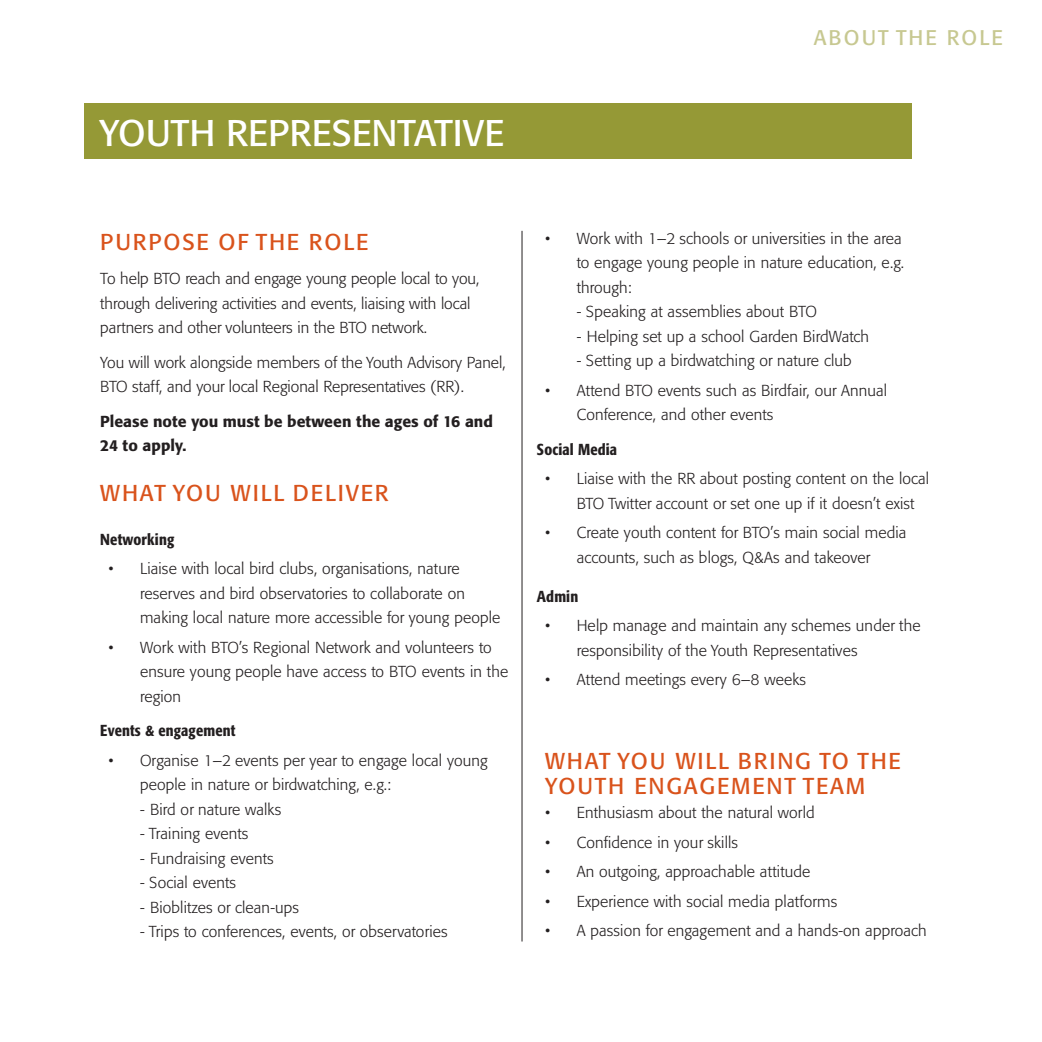
<style>
.page{position:relative;width:1042px;height:1042px;background:#fff}
.page>*{position:absolute;margin:0;border:0;box-sizing:border-box;transform-origin:0 0}
.t1{font:36.75px "Formata BQ";color:#fff}
.BTO_News-Body{font:22.75px/24.5px "Formata BQ";letter-spacing:.08em;color:#d9531c}
.t2{font:21px "Formata BQ";letter-spacing:.1em;color:#c7c891}
.BTO_News-Body-2{font:300 15.75px/24.5px "Formata BQ";letter-spacing:.01em;color:#231f20}
.BTO_News-Body-3{font:500 15.75px/24.5px "Formata BQ";color:#231f20}
.t3{font:500 condensed 15.75px "Formata BQ";letter-spacing:.01em;color:#231f20}
</style>
<div class="page">
<hr style="left:522px;top:231px;width:1px;height:710px;background:#231f20">
<div style="left:85px;top:103px;width:827px;height:56px;background:#959936"></div>
<p class="t1" style="left:100px;top:110px;width:406px">YOUTH REPRESENTATIVE</p>
<p class="t2" style="left:814px;top:25px;width:191px">ABOUT THE ROLE</p>
<p class="BTO_News-Body" style="left:100px;top:230px;width:270px">PURPOSE OF THE ROLE</p>
<p class="BTO_News-Body-2" style="left:100px;top:267px;width:381px">To help BTO reach and engage young people local to you, through delivering activities and events, liaising with local partners and other volunteers in the BTO network.</p>
<p class="BTO_News-Body-2" style="left:100px;top:350px;width:407px">You will work alongside members of the Youth Advisory Panel,<br>BTO staff, and your local Regional Representatives (RR).</p>
<p class="BTO_News-Body-3" style="left:100px;top:409px;width:394px">Please note you must be between the ages of 16 and<br>24 to apply.</p>
<p class="BTO_News-Body" style="left:100px;top:480px;width:290px">WHAT YOU WILL DELIVER</p>
<p class="t3" style="left:100px;top:530px;width:75px">Networking</p>
<p class="BTO_News-Body-2" style="left:140px;top:557px;width:362px;text-indent:-31px">• Liaise with local bird clubs, organisations, nature reserves and bird observatories to collaborate on making local nature more accessible for young people</p>
<p class="BTO_News-Body-2" style="left:140px;top:635px;width:370px;text-indent:-31px">• Work with BTO’s Regional Network and volunteers to ensure young people have access to BTO events in the region</p>
<p class="t3" style="left:100px;top:721px;width:137px">Events &amp; engagement</p>
<p class="BTO_News-Body-2" style="left:140px;top:748px;width:349px;text-indent:-31px">• Organise 1–2 events per year to engage local young people in nature or birdwatching, e.g.:</p>
<p class="BTO_News-Body-2" style="left:140px;top:797px;width:143px">- Bird or nature walks</p>
<p class="BTO_News-Body-2" style="left:140px;top:822px;width:110px">- Training events</p>
<p class="BTO_News-Body-2" style="left:140px;top:846px;width:135px">- Fundraising events</p>
<p class="BTO_News-Body-2" style="left:140px;top:871px;width:98px">- Social events</p>
<p class="BTO_News-Body-2" style="left:140px;top:895px;width:160px">- Bioblitzes or clean-ups</p>
<p class="BTO_News-Body-2" style="left:140px;top:920px;width:309px">- Trips to conferences, events, or observatories</p>
<p class="BTO_News-Body-2" style="left:577px;top:226px;width:329px;text-indent:-32px">• Work with 1–2 schools or universities in the area to engage young people in nature education, e.g. through:</p>
<p class="BTO_News-Body-2" style="left:577px;top:300px;width:242px">- Speaking at assemblies about BTO</p>
<p class="BTO_News-Body-2" style="left:577px;top:324px;width:294px">- Helping set up a school Garden BirdWatch</p>
<p class="BTO_News-Body-2" style="left:577px;top:349px;width:277px">- Setting up a birdwatching or nature club</p>
<p class="BTO_News-Body-2" style="left:577px;top:378px;width:312px;text-indent:-32px">• Attend BTO events such as Birdfair, our Annual<br>Conference, and other events</p>
<p class="t3" style="left:537px;top:439px;width:82px">Social Media</p>
<p class="BTO_News-Body-2" style="left:577px;top:466px;width:354px;text-indent:-32px">• Liaise with the RR about posting content on the local<br>BTO Twitter account or set one up if it doesn’t exist</p>
<p class="BTO_News-Body-2" style="left:545px;top:520px;width:363px;text-align:center">• Create youth content for BTO’s main social media accounts, such as blogs, Q&amp;As and takeover</p>
<p class="t3" style="left:537px;top:587px;width:43px">Admin</p>
<p class="BTO_News-Body-2" style="left:577px;top:614px;width:345px;text-indent:-32px">• Help manage and maintain any schemes under the responsibility of the Youth Representatives</p>
<p class="BTO_News-Body-2" style="left:545px;top:668px;width:262px">• Attend meetings every 6–8 weeks</p>
<p class="BTO_News-Body" style="left:545px;top:749px;width:357px">WHAT YOU WILL BRING TO THE<br>YOUTH ENGAGEMENT TEAM</p>
<p class="BTO_News-Body-2" style="left:545px;top:800px;width:271px">• Enthusiasm about the natural world</p>
<p class="BTO_News-Body-2" style="left:545px;top:830px;width:194px">• Confidence in your skills</p>
<p class="BTO_News-Body-2" style="left:545px;top:859px;width:267px">• An outgoing, approachable attitude</p>
<p class="BTO_News-Body-2" style="left:545px;top:889px;width:294px">• Experience with social media platforms</p>
<p class="BTO_News-Body-2" style="left:545px;top:918px;width:383px">• A passion for engagement and a hands-on approach</p>
</div>
